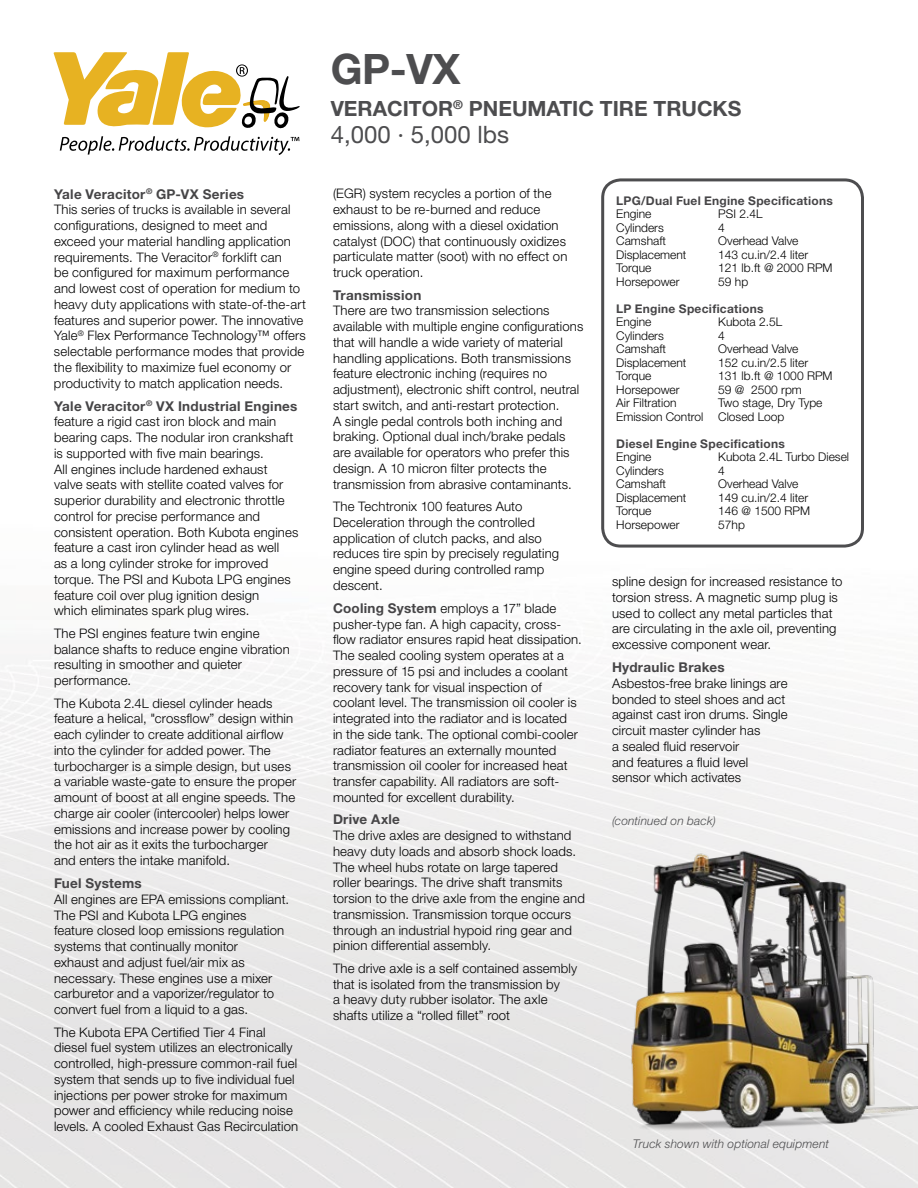
<style>
.page{position:relative;width:918px;height:1188px;background:#fff}
.page>*{position:absolute;margin:0;border:0;box-sizing:border-box;transform-origin:0 0}
.t1{font:700 42px "Helvetica Neue LT Std";color:#4d4d4f}
.t2{font:24px "Helvetica Neue LT Std";color:#4d4d4f}
.t3{font:700 21px "Helvetica Neue LT Std";color:#4d4d4f}
.t4{font:700 13.5px "Helvetica Neue LT Std";letter-spacing:.02em;color:#464547}
.t5{font:300 13.2px/15.8px "Helvetica Neue LT Std";letter-spacing:.01em;color:#000}
.t6{font:300 12px/13.5px "Helvetica Neue LT Std";color:#000}
.t7{font:700 12px "Helvetica Neue LT Std";letter-spacing:.025em;color:#464547}
.t8{font:italic 300 12px "Helvetica Neue LT Std";letter-spacing:.015em;color:#4d4d4f}
.s1{font-weight:700;font-size:13.5px;color:#464547}
</style>
<div class="page">
<img style="left:0;top:137px;width:918px;height:1051px">
<img style="left:609px;top:819px;width:309px;height:329px">
<div style="left:603px;top:180px;width:259px;height:366px;background:#fff;border-radius:18px"></div>
<div style="left:601px;top:178px;width:263px;height:370px;border:3px solid #4d4d4f;border-radius:18px"></div>
<svg style="left:53px;top:52px;width:247px;height:77px"></svg>
<svg style="left:60px;top:136px;width:239px;height:19px"></svg>
<p class="t4" style="left:54px;top:185px;width:192px">Yale Veracitor<sup>®</sup> GP-VX Series</p>
<p class="t5" style="left:54px;top:202px;width:253px">This series of trucks is available in several configurations, designed to meet and exceed your material handling application requirements. The Veracitor<sup>®</sup> forklift can<br>be configured for maximum performance and lowest cost of operation for medium to heavy duty applications with state-of-the-art features and superior power. The innovative Yale<sup>®</sup> Flex Performance Technology™ offers selectable performance modes that provide the flexibility to maximize fuel economy or productivity to match application needs.</p>
<p class="t4" style="left:54px;top:397px;width:245px">Yale Veracitor<sup>®</sup> VX Industrial Engines</p>
<p class="t5" style="left:54px;top:413px;width:246px">feature a rigid cast iron block and main bearing caps. The nodular iron crankshaft is supported with five main bearings.<br>All engines include hardened exhaust valve seats with stellite coated valves for superior durability and electronic throttle control for precise performance and consistent operation. Both Kubota engines feature a cast iron cylinder head as well<br>as a long cylinder stroke for improved torque. The PSI and Kubota LPG engines feature coil over plug ignition design<br>which eliminates spark plug wires.</p>
<p class="t5" style="left:54px;top:625px;width:237px">The PSI engines feature twin engine balance shafts to reduce engine vibration resulting in smoother and quieter performance.</p>
<p class="t5" style="left:54px;top:695px;width:244px">The Kubota 2.4L diesel cylinder heads feature a helical, "crossflow” design within each cylinder to create additional airflow into the cylinder for added power. The turbocharger is a simple design, but uses a variable waste-gate to ensure the proper amount of boost at all engine speeds. The charge air cooler (intercooler) helps lower emissions and increase power by cooling the hot air as it exits the turbocharger<br>and enters the intake manifold.</p>
<p class="t4" style="left:54px;top:875px;width:89px">Fuel Systems</p>
<p class="t5" style="left:54px;top:891px;width:237px">All engines are EPA emissions compliant.<br>The PSI and Kubota LPG engines feature closed loop emissions regulation systems that continually monitor<br>exhaust and adjust fuel/air mix as necessary. These engines use a mixer carburetor and a vaporizer/regulator to convert fuel from a liquid to a gas.</p>
<p class="t5" style="left:54px;top:1024px;width:246px">The Kubota EPA Certified Tier 4 Final diesel fuel system utilizes an electronically controlled, high-pressure common-rail fuel system that sends up to five individual fuel injections per power stroke for maximum power and efficiency while reducing noise levels. A cooled Exhaust Gas Recirculation</p>
<h1 class="t1" style="left:331px;top:43px;width:131px">GP-VX</h1>
<h3 class="t3" style="left:331px;top:96px;width:412px">VERACITOR<sup>®</sup> PNEUMATIC TIRE TRUCKS</h3>
<h2 class="t2" style="left:331px;top:120px;width:180px">4,000 · 5,000 lbs</h2>
<p class="t5" style="left:333px;top:186px;width:236px">(EGR) system recycles a portion of the exhaust to be re-burned and reduce emissions, along with a diesel oxidation catalyst (DOC) that continuously oxidizes particulate matter (soot) with no effect on truck operation.</p>
<p class="t4" style="left:333px;top:286px;width:90px">Transmission</p>
<p class="t5" style="left:333px;top:303px;width:252px">There are two transmission selections available with multiple engine configurations that will handle a wide variety of material handling applications. Both transmissions feature electronic inching (requires no adjustment), electronic shift control, neutral start switch, and anti-restart protection.<br>A single pedal controls both inching and braking. Optional dual inch/brake pedals are available for operators who prefer this design. A 10 micron filter protects the transmission from abrasive contaminants.</p>
<p class="t5" style="left:333px;top:498px;width:228px">The Techtronix 100 features Auto<br>Deceleration through the controlled application of clutch packs, and also reduces tire spin by precisely regulating engine speed during controlled ramp descent.</p>
<p class="t5" style="left:333px;top:600px;width:250px"><span class="s1">Cooling System</span> employs a 17” blade pusher-type fan. A high capacity, cross&shy;flow radiator ensures rapid heat dissipation.<br>The sealed cooling system operates at a pressure of 15 psi and includes a coolant recovery tank for visual inspection of coolant level. The transmission oil cooler is integrated into the radiator and is located<br>in the side tank. The optional combi-cooler radiator features an externally mounted transmission oil cooler for increased heat transfer capability. All radiators are soft&shy;mounted for excellent durability.</p>
<p class="t4" style="left:333px;top:811px;width:69px">Drive Axle</p>
<p class="t5" style="left:333px;top:827px;width:253px">The drive axles are designed to withstand heavy duty loads and absorb shock loads.<br>The wheel hubs rotate on large tapered roller bearings. The drive shaft transmits torsion to the drive axle from the engine and transmission. Transmission torque occurs through an industrial hypoid ring gear and pinion differential assembly.</p>
<p class="t5" style="left:333px;top:960px;width:246px">The drive axle is a self contained assembly that is isolated from the transmission by<br>a heavy duty rubber isolator. The axle shafts utilize a “rolled fillet” root</p>
<p class="t7" style="left:616px;top:193px;width:218px">LPG/Dual Fuel Engine Specifications</p>
<p class="t6" style="left:616px;top:207px;width:37px">Engine</p>
<p class="t6" style="left:718px;top:207px;width:46px">PSI 2.4L</p>
<p class="t6" style="left:616px;top:220px;width:49px">Cylinders</p>
<p class="t6" style="left:718px;top:220px;width:8px">4</p>
<p class="t6" style="left:616px;top:234px;width:51px">Camshaft</p>
<p class="t6" style="left:718px;top:234px;width:82px">Overhead Valve</p>
<p class="t6" style="left:616px;top:247px;width:72px">Displacement</p>
<p class="t6" style="left:718px;top:247px;width:92px">143 cu.in/2.4 liter</p>
<p class="t6" style="left:616px;top:261px;width:37px">Torque</p>
<p class="t6" style="left:718px;top:261px;width:116px">121 lb.ft @ 2000 RPM</p>
<p class="t6" style="left:616px;top:274px;width:65px">Horsepower</p>
<p class="t6" style="left:718px;top:274px;width:32px">59 hp</p>
<p class="t7" style="left:616px;top:301px;width:149px">LP Engine Specifications</p>
<p class="t6" style="left:616px;top:315px;width:37px">Engine</p>
<p class="t6" style="left:718px;top:315px;width:66px">Kubota 2.5L</p>
<p class="t6" style="left:616px;top:328px;width:49px">Cylinders</p>
<p class="t6" style="left:718px;top:328px;width:8px">4</p>
<p class="t6" style="left:616px;top:342px;width:51px">Camshaft</p>
<p class="t6" style="left:718px;top:342px;width:82px">Overhead Valve</p>
<p class="t6" style="left:616px;top:355px;width:72px">Displacement</p>
<p class="t6" style="left:718px;top:355px;width:92px">152 cu.in/2.5 liter</p>
<p class="t6" style="left:616px;top:369px;width:37px">Torque</p>
<p class="t6" style="left:718px;top:369px;width:116px">131 lb.ft @ 1000 RPM</p>
<p class="t6" style="left:616px;top:382px;width:65px">Horsepower</p>
<p class="t6" style="left:718px;top:382px;width:85px">59 @ 2500 rpm</p>
<p class="t6" style="left:616px;top:396px;width:62px">Air Filtration</p>
<p class="t6" style="left:616px;top:396px;width:208px;text-indent:102px">Two stage, Dry Type<br>Emission Control Closed Loop</p>
<p class="t7" style="left:616px;top:436px;width:170px">Diesel Engine Specifications</p>
<p class="t6" style="left:616px;top:450px;width:37px">Engine</p>
<p class="t6" style="left:718px;top:450px;width:132px">Kubota 2.4L Turbo Diesel</p>
<p class="t6" style="left:616px;top:463px;width:49px">Cylinders</p>
<p class="t6" style="left:718px;top:463px;width:8px">4</p>
<p class="t6" style="left:616px;top:477px;width:51px">Camshaft</p>
<p class="t6" style="left:718px;top:477px;width:82px">Overhead Valve</p>
<p class="t6" style="left:616px;top:490px;width:72px">Displacement</p>
<p class="t6" style="left:718px;top:490px;width:92px">149 cu.in/2.4 liter</p>
<p class="t6" style="left:616px;top:504px;width:37px">Torque</p>
<p class="t6" style="left:718px;top:504px;width:93px">146 @ 1500 RPM</p>
<p class="t6" style="left:616px;top:517px;width:65px">Horsepower</p>
<p class="t6" style="left:718px;top:517px;width:28px">57hp</p>
<p class="t5" style="left:612px;top:573px;width:232px">spline design for increased resistance to torsion stress. A magnetic sump plug is used to collect any metal particles that are circulating in the axle oil, preventing excessive component wear.</p>
<p class="t4" style="left:612px;top:659px;width:114px">Hydraulic Brakes</p>
<p class="t5" style="left:612px;top:675px;width:177px">Asbestos-free brake linings are bonded to steel shoes and act against cast iron drums. Single circuit master cylinder has<br>a sealed fluid reservoir<br>and features a fluid level sensor which activates</p>
<p class="t8" style="left:612px;top:814px;width:105px">(continued on back)</p>
<p class="t8" style="left:633px;top:1136px;width:198px">Truck shown with optional equipment</p>
</div>
